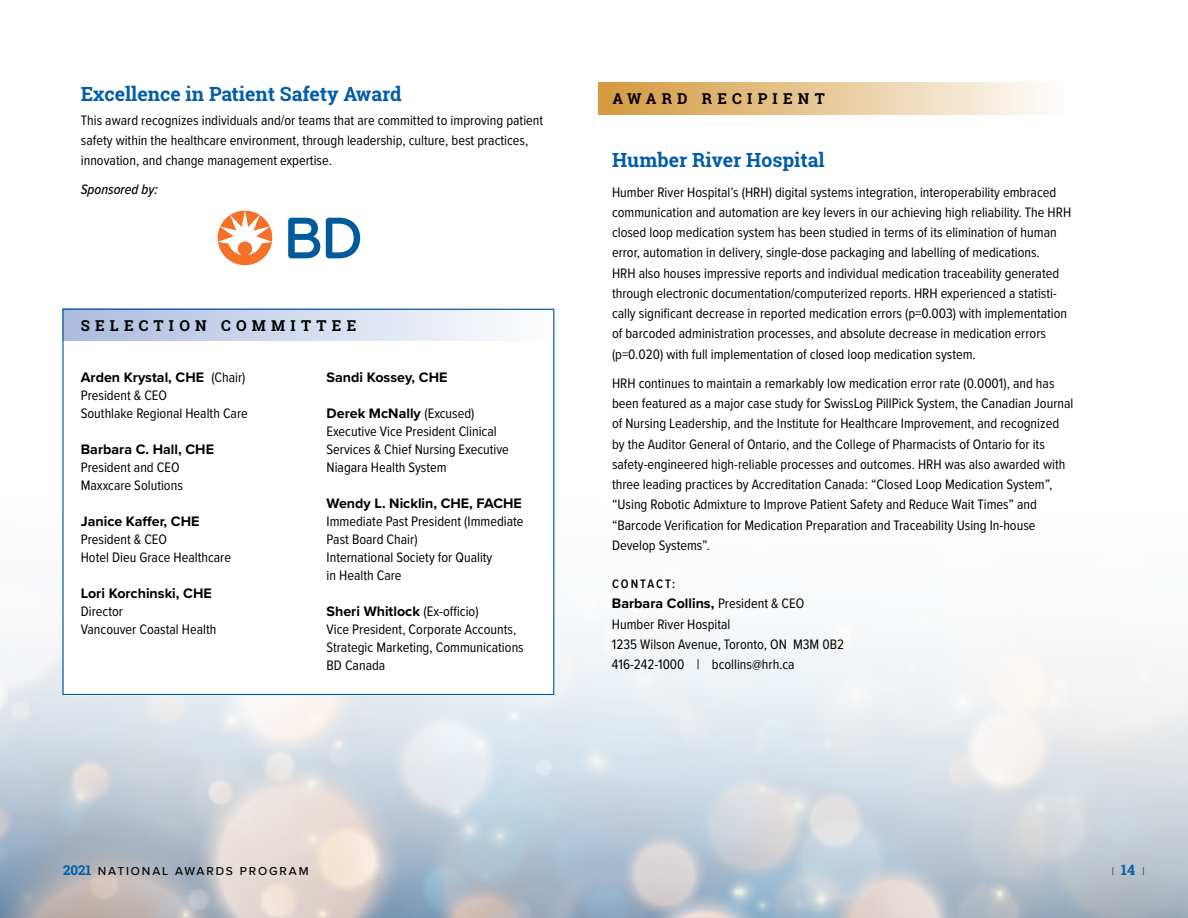
<style>
.page{position:relative;width:1188px;height:918px;background:#fff}
.page>*{position:absolute;margin:0;border:0;box-sizing:border-box;transform-origin:0 0}
.t1{font:700 19.5px "Roboto Slab";color:#005daa}
.t2{font:700 15px "Roboto Slab";letter-spacing:.35em;color:#000}
.t3{font:14.25px/20.2px "Proxima Nova Cond";color:#000}
.t4{font:700 14.25px "Proxima Nova";color:#000}
.t5{font:italic 500 14.25px "Proxima Nova Cond";color:#000}
.t6{font:600 12.75px "Proxima Nova Cond";letter-spacing:.155em;color:#000}
.t7{font:500 12px "Proxima Nova";letter-spacing:.155em;color:#000}
.t8{font:300 11.25px "Proxima Nova";color:#000}
.s1{font-family:"Proxima Nova Cond";font-weight:400}
.s2{font-family:"Roboto Slab";font-weight:700;font-size:13.5px;color:#005daa}
.s3{font-family:"Roboto Slab";font-weight:700;font-size:14.25px;color:#005daa}
</style>
<div class="page">
<img style="left:0;top:472px;width:1188px;height:446px">
<div style="left:64px;top:294px;width:490px;height:401px;background:#fff"></div>
<div style="left:62px;top:309px;width:492px;height:32px;background:linear-gradient(to right,#acbadf,#fefefe)"></div>
<div style="left:598px;top:82px;width:467px;height:32px;background:linear-gradient(to right,#d3993d,#fefefd)"></div>
<svg style="left:288px;top:218px;width:72px;height:40px"></svg>
<svg style="left:218px;top:211px;width:54px;height:54px"></svg>
<h1 class="t1" style="left:81px;top:81px;width:322px">Excellence in Patient Safety Award</h1>
<p class="t3" style="left:81px;top:109px;width:464px">This award recognizes individuals and/or teams that are committed to improving patient safety within the healthcare environment, through leadership, culture, best practices, innovation, and change management expertise.</p>
<p class="t5" style="left:81px;top:179px;width:79px">Sponsored by:</p>
<p class="t2" style="left:81px;top:315px;width:277px">SELECTION COMMITTEE</p>
<p class="t4" style="left:81px;top:366px;width:166px">Arden Krystal, CHE <span class="s1">(Chair)</span></p>
<p class="t3" style="left:81px;top:385px;width:169px;line-height:18px">President &amp; CEO<br>Southlake Regional Health Care</p>
<p class="t4" style="left:81px;top:438px;width:135px">Barbara C. Hall, CHE</p>
<p class="t3" style="left:81px;top:457px;width:104px;line-height:18px">President and CEO<br>Maxxcare Solutions</p>
<p class="t4" style="left:81px;top:510px;width:120px">Janice Kaffer, CHE</p>
<p class="t3" style="left:81px;top:529px;width:152px;line-height:18px">President &amp; CEO<br>Hotel Dieu Grace Healthcare</p>
<p class="t4" style="left:81px;top:582px;width:132px">Lori Korchinski, CHE</p>
<p class="t3" style="left:81px;top:601px;width:137px;line-height:18px">Director<br>Vancouver Coastal Health</p>
<p class="t4" style="left:327px;top:366px;width:122px">Sandi Kossey, CHE</p>
<p class="t4" style="left:327px;top:402px;width:149px">Derek McNally <span class="s1">(Excused)</span></p>
<p class="t3" style="left:327px;top:421px;width:184px;line-height:18px">Executive Vice President Clinical<br>Services &amp; Chief Nursing Executive<br>Niagara Health System</p>
<p class="t4" style="left:327px;top:492px;width:197px">Wendy L. Nicklin, CHE, FACHE</p>
<p class="t3" style="left:327px;top:511px;width:199px;line-height:18px">Immediate Past President (Immediate<br>Past Board Chair)<br>International Society for Quality<br>in Health Care</p>
<p class="t4" style="left:327px;top:600px;width:154px">Sheri Whitlock <span class="s1">(Ex-officio)</span></p>
<p class="t3" style="left:327px;top:619px;width:199px;line-height:18px">Vice President, Corporate Accounts,<br>Strategic Marketing, Communications<br>BD Canada</p>
<p class="t2" style="left:612px;top:88px;width:214px">AWARD RECIPIENT</p>
<h1 class="t1" style="left:612px;top:147px;width:214px">Humber River Hospital</h1>
<p class="t3" style="left:612px;top:181px;width:461px">Humber River Hospital’s (HRH) digital systems integration, interoperability embraced communication and automation are key levers in our achieving high reliability. The HRH closed loop medication system has been studied in terms of its elimination of human error, automation in delivery, single-dose packaging and labelling of medications.<br>HRH also houses impressive reports and individual medication traceability generated through electronic documentation/computerized reports. HRH experienced a statisti&shy;cally significant decrease in reported medication errors (p=0.003) with implementation of barcoded administration processes, and absolute decrease in medication errors (p=0.020) with full implementation of closed loop medication system.</p>
<p class="t3" style="left:612px;top:372px;width:463px">HRH continues to maintain a remarkably low medication error rate (0.0001), and has been featured as a major case study for SwissLog PillPick System, the Canadian Journal of Nursing Leadership, and the Institute for Healthcare Improvement, and recognized by the Auditor General of Ontario, and the College of Pharmacists of Ontario for its safety-engineered high-reliable processes and outcomes. HRH was also awarded with three leading practices by Accreditation Canada: “Closed Loop Medication System”, “Using Robotic Admixture to Improve Patient Safety and Reduce Wait Times” and “Barcode Verification for Medication Preparation and Traceability Using In-house Develop Systems”.</p>
<p class="t6" style="left:612px;top:575px;width:65px">CONTACT:</p>
<p class="t4" style="left:612px;top:593px;width:194px">Barbara Collins, <span class="s1">President &amp; CEO</span></p>
<p class="t3" style="left:612px;top:613px;width:233px">Humber River Hospital<br>1235 Wilson Avenue, Toronto, ON M3M 0B2<br>416-242-1000 | bcollins@hrh.ca</p>
<p class="t7" style="left:63px;top:862px;width:247px"><span class="s2">2021</span> NATIONAL AWARDS PROGRAM</p>
<p class="t8" style="left:1112px;top:863px;width:34px">| <span class="s3">14</span> |</p>
</div>
